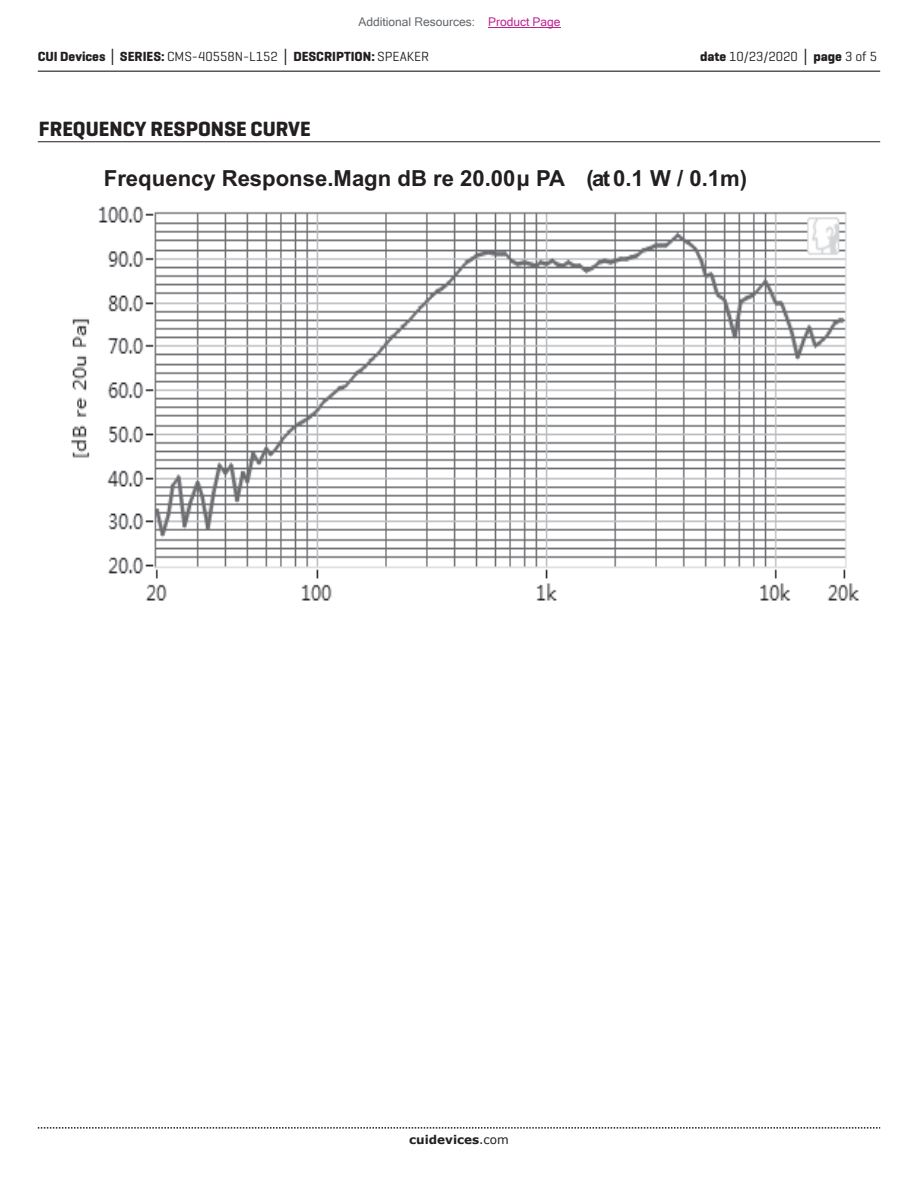
<style>
.page{position:relative;width:918px;height:1188px;background:#fff}
.page>*{position:absolute;margin:0;border:0;box-sizing:border-box;transform-origin:0 0}
.t1{font:700 22.05px "Arial";color:#231f20}
.t2{font:700 21px "Geogrotesque";color:#231f20}
.t3{font:700 13.5px "Geogrotesque";color:#231f20}
.t4{font:13.5px "Geogrotesque";color:#231f20}
.t5{font:12px "Microsoft Sans Serif";color:#63676b}
.t6{font:700 12px "Verdana";color:#231f20}
.s1{color:#bd238f}
.s2{font-family:"Verdana"}
.s3{font-weight:400}
.s4{font-weight:700}
.s5{font-family:"Verdana";font-weight:700}
</style>
<div class="page">
<hr style="left:38px;top:71px;width:842px;height:1px;background:#231f20">
<svg style="left:38px;top:1127px;width:842px;height:2px"></svg>
<img style="left:71px;top:206px;width:789px;height:395px">
<hr style="left:38px;top:141px;width:842px;height:1px;background:#231f20">
<hr style="left:488px;top:27px;width:73px;height:1px;background:#bd238f">
<p class="t5" style="left:358px;top:15px;width:204px">Additional Resources: <span class="s1">Product Page</span></p>
<p class="t3" style="left:38px;top:48px;width:393px">CUI Devices <span class="s2">│</span> SERIES: <span class="s3">CMS-40558N-L152</span> <span class="s2">│</span> DESCRIPTION: <span class="s3">SPEAKER</span></p>
<h2 class="t2" style="left:39px;top:116px;width:273px">FREQUENCY RESPONSE CURVE</h2>
<p class="t4" style="left:700px;top:48px;width:179px"><span class="s4">date</span> 10/23/2020 <span class="s5">│</span> <span class="s4">page</span> 3 of 5</p>
<h1 class="t1" style="left:104px;top:163px;width:645px">Frequency Response.Magn dB re 20.00μ PA (at 0.1 W / 0.1m)</h1>
<p class="t6" style="left:409px;top:1131px;width:101px">cuidevices<span class="s3">.com</span></p>
</div>
